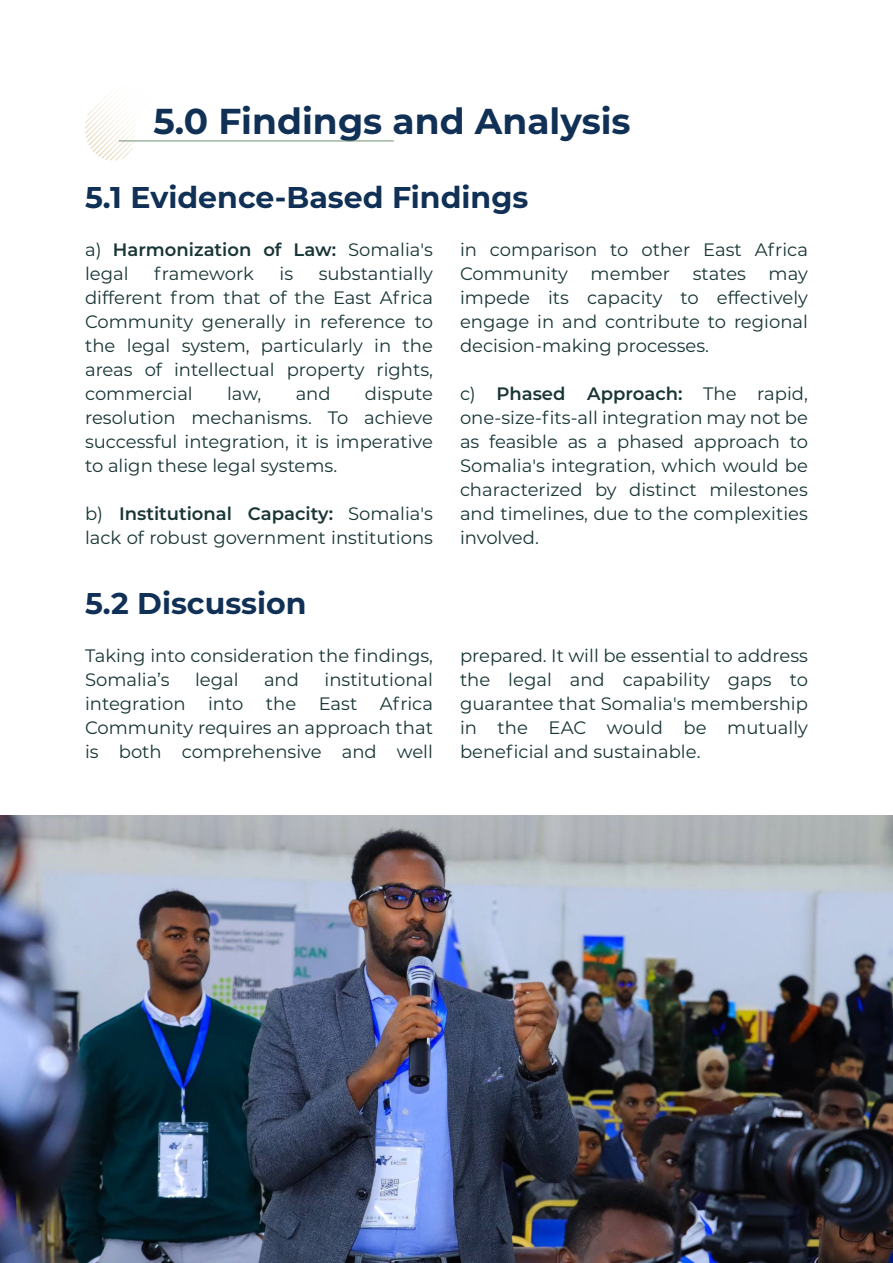
<style>
.page{position:relative;width:893px;height:1263px;background:#fff}
.page>*{position:absolute;margin:0;border:0;box-sizing:border-box;transform-origin:0 0}
.t1{font:700 36px "Montserrat";color:#103055}
.t2{font:700 30px "Montserrat";color:#103055}
.t3{font:18px/24px "Montserrat";color:#193535;text-align:justify}
.t4{font:600 18px/24px "Montserrat";color:#193535}
.s1{font-weight:400}
.s2{font-weight:600}
</style>
<div class="page">
<svg style="left:85px;top:94px;width:73px;height:67px"></svg>
<hr style="left:119px;top:141px;width:275px;height:1px;background:#729072">
<img style="left:0;top:816px;width:893px;height:447px">
<h1 class="t1" style="left:154px;top:96px;width:479px">5.0 Findings and Analysis</h1>
<h2 class="t2" style="left:85px;top:175px;width:445px">5.1 Evidence-Based Findings</h2>
<p class="t4" style="left:85px;top:237px;width:349px"><span class="s1">a)</span> Harmonization of Law: <span class="s1">Somalia's legal</span></p>
<p class="t3" style="left:154px;top:261px;width:101px">framework</p>
<p class="t3" style="left:279px;top:261px;width:15px">is</p>
<p class="t3" style="left:85px;top:261px;width:349px;text-indent:234px">substantially different from that of the East Africa Community generally in reference to the legal system, particularly in the areas of intellectual property rights, commercial</p>
<p class="t3" style="left:85px;top:381px;width:349px;text-indent:280px">dispute resolution mechanisms. To achieve successful integration, it is imperative to align these legal systems.</p>
<p class="t3" style="left:85px;top:501px;width:349px">b) <span class="s2">Institutional Capacity:</span> Somalia's lack of robust government institutions</p>
<p class="t3" style="left:227px;top:381px;width:36px">law,</p>
<p class="t3" style="left:296px;top:381px;width:37px">and</p>
<h2 class="t2" style="left:85px;top:582px;width:223px">5.2 Discussion</h2>
<p class="t3" style="left:85px;top:643px;width:349px">Taking into consideration the findings,<br>Somalia’s</p>
<p class="t3" style="left:195px;top:667px;width:45px">legal</p>
<p class="t3" style="left:264px;top:667px;width:37px">and</p>
<p class="t3" style="left:324px;top:667px;width:110px">institutional</p>
<p class="t3" style="left:85px;top:691px;width:349px;text-indent:295px">Africa Community requires an approach that is both comprehensive and well</p>
<p class="t3" style="left:85px;top:691px;width:102px">integration</p>
<p class="t3" style="left:208px;top:691px;width:37px">into</p>
<p class="t3" style="left:266px;top:691px;width:93px">the East</p>
<p class="t3" style="left:460px;top:237px;width:349px">in comparison to other East Africa<br>Community</p>
<p class="t3" style="left:591px;top:261px;width:81px">member</p>
<p class="t3" style="left:693px;top:261px;width:55px">states</p>
<p class="t3" style="left:460px;top:261px;width:349px;text-indent:309px">may impede its capacity to effectively engage in and contribute to regional decision-making processes.</p>
<p class="t3" style="left:460px;top:381px;width:349px">c) <span class="s2">Phased Approach:</span> The rapid, one-size-fits-all integration may not be as feasible as a phased approach to Somalia's integration, which would be characterized by distinct milestones and timelines, due to the complexities involved.</p>
<p class="t3" style="left:460px;top:643px;width:349px">prepared. It will be essential to address the legal and capability gaps to guarantee that Somalia's membership in the EAC would be mutually beneficial and sustainable.</p>
</div>
